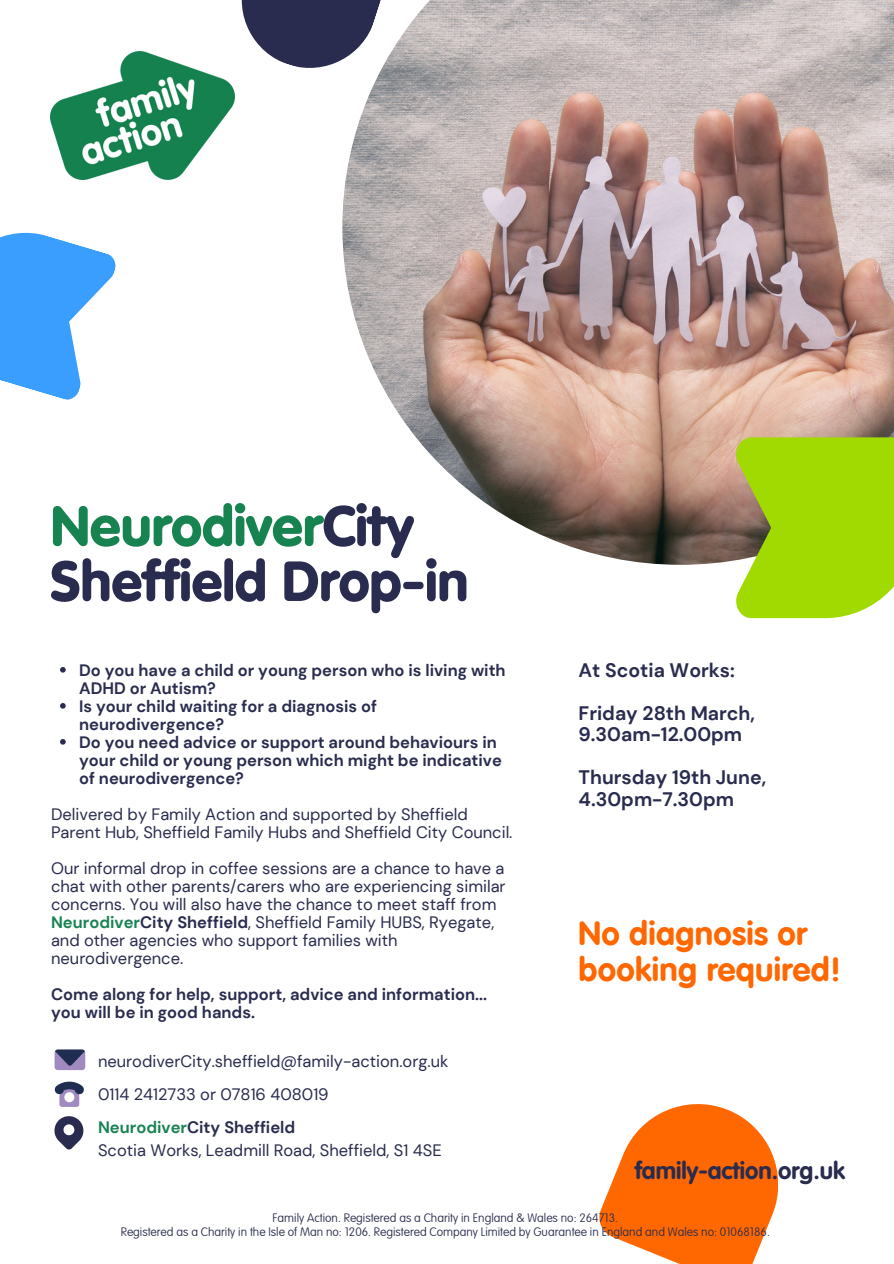
<style>
.page{position:relative;width:894px;height:1264px;background:#fff}
.page>*{position:absolute;margin:0;border:0;box-sizing:border-box;transform-origin:0 0}
.t1{font:900 55.5px/55.2px "VAG Rounded";color:#292c4f}
.t2{font:700 33px/36px "VAG Rounded Std";letter-spacing:.01em;color:#ff6700}
.t3{font:700 24px "VAG Rounded Std";color:#292c4f}
.t4{font:700 19.5px/21.3px "DM Sans";color:#292c4f}
.t5{font:16.5px/18px "DM Sans";color:#292c4f}
.t6{font:700 16.5px/18px "DM Sans";color:#292c4f}
.t7{font:100 12px "VAG Rounded Std";color:#292c4f}
.s1{color:#178351}
.s2{font-weight:700;color:#178351}
.s3{font-weight:700}
</style>
<div class="page">
<img style="left:51px;top:51px;width:183px;height:128px">
<img style="left:342px;top:0;width:551px;height:565px">
<svg style="left:224px;top:0;width:171px;height:85px"></svg>
<svg style="left:0;top:232px;width:116px;height:168px"></svg>
<svg style="left:735px;top:437px;width:158px;height:181px;background:#a1d211"></svg>
<div style="left:55px;top:1049px;width:30px;height:21px;background:#a08ac0;border-radius:3px"></div>
<svg style="left:55px;top:1049px;width:30px;height:17px"></svg>
<svg style="left:55px;top:1081px;width:29px;height:25px"></svg>
<svg style="left:54px;top:1116px;width:30px;height:33px"></svg>
<svg style="left:599px;top:1104px;width:179px;height:159px"></svg>
<svg style="left:60px;top:667px;width:6px;height:5px"></svg>
<svg style="left:60px;top:703px;width:6px;height:5px"></svg>
<svg style="left:60px;top:739px;width:6px;height:5px"></svg>
<p class="t1" style="left:51px;top:500px;width:419px"><span class="s1">Neurodiver</span>City<br>Sheffield Drop-in</p>
<p class="t6" style="left:79px;top:661px;width:428px">Do you have a child or young person who is living with<br>ADHD or Autism?</p>
<p class="t6" style="left:79px;top:697px;width:299px">Is your child waiting for a diagnosis of neurodivergence?</p>
<h1 class="t6" style="left:79px;top:733px;width:424px">Do you need advice or support around behaviours in your child or young person which might be indicative of neurodivergence?</h1>
<p class="t5" style="left:51px;top:805px;width:463px">Delivered by Family Action and supported by Sheffield<br>Parent Hub, Sheffield Family Hubs and Sheffield City Council.</p>
<p class="t5" style="left:51px;top:859px;width:456px">Our informal drop in coffee sessions are a chance to have a chat with other parents/carers who are experiencing similar concerns. You will also have the chance to meet staff from <span class="s2">Neurodiver</span><span class="s3">City Sheffield</span>, Sheffield Family HUBS, Ryegate, and other agencies who support families with neurodivergence.</p>
<p class="t6" style="left:51px;top:985px;width:437px">Come along for help, support, advice and information...</p>
<h6 class="t6" style="left:51px;top:1003px;width:205px">you will be in good hands.</h6>
<h4 class="t5" style="left:98px;top:1052px;width:352px">neurodiverCity.sheffield@family-action.org.uk</h4>
<h4 class="t5" style="left:98px;top:1085px;width:232px">0114 2412733 or 07816 408019</h4>
<p class="t5" style="left:98px;top:1116px;width:345px;line-height:22.5px"><span class="s2">Neurodiver</span><span class="s3">City Sheffield<br></span>Scotia Works, Leadmill Road, Sheffield, S1 4SE</p>
<h6 class="t4" style="left:578px;top:660px;width:158px">At Scotia Works:</h6>
<h5 class="t4" style="left:578px;top:702px;width:178px">Friday 28th March,<br>9.30am-12.00pm</h5>
<p class="t4" style="left:578px;top:767px;width:189px">Thursday 19th June,</p>
<h4 class="t4" style="left:578px;top:788px;width:157px">4.30pm-7.30pm</h4>
<p class="t2" style="left:578px;top:918px;width:264px">No diagnosis or booking required!</p>
<h6 class="t3" style="left:634px;top:1160px;width:212px">family-action.org.uk</h6>
<h2 class="t7" style="left:272px;top:1212px;width:347px">Family Action. Registered as a Charity in England &amp; Wales no: 264713.</h2>
<p class="t7" style="left:121px;top:1226px;width:650px">Registered as a Charity in the Isle of Man no: 1206. Registered Company Limited by Guarantee in England and Wales no: 01068186.</p>
</div>
